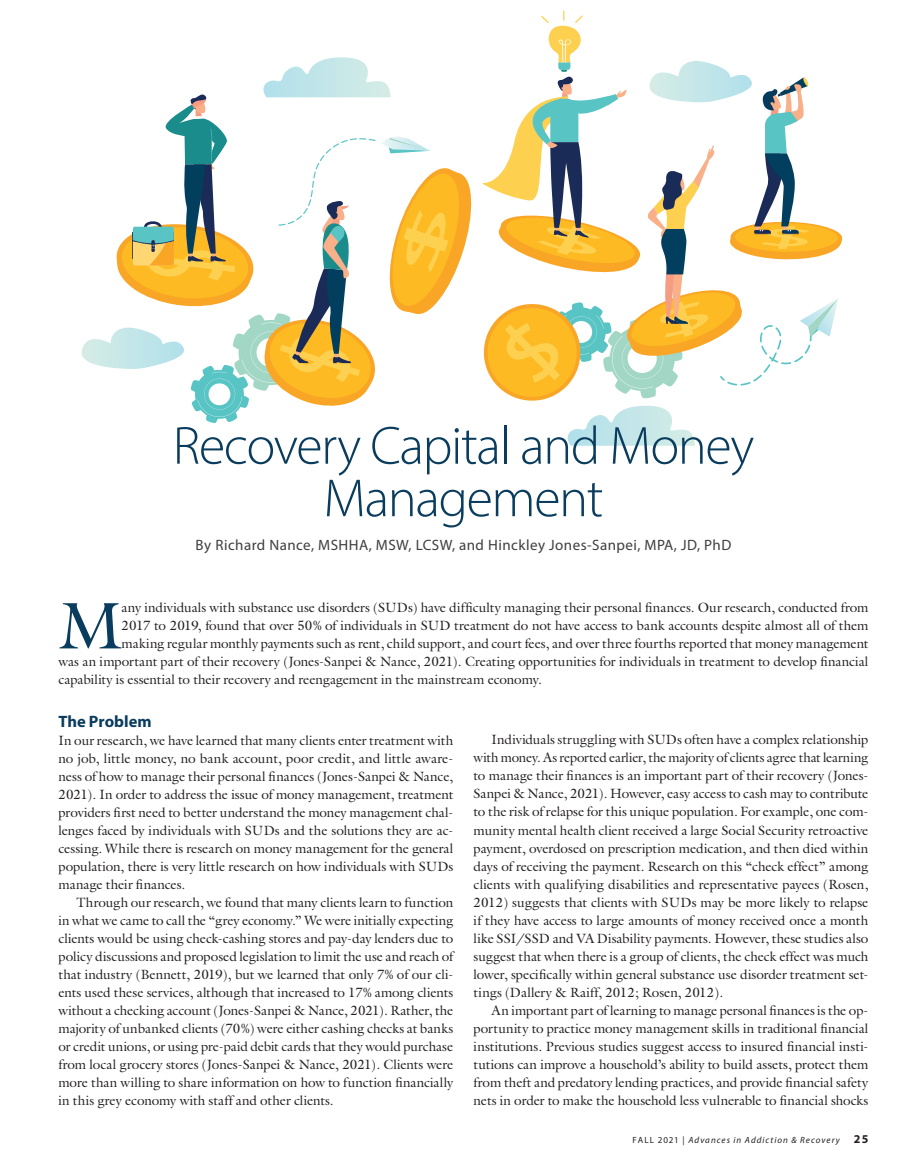
<style>
.page{position:relative;width:918px;height:1175px;background:#fff}
.page>*{position:absolute;margin:0;border:0;box-sizing:border-box;transform-origin:0 0}
.BODY-DropCap{font:66.45px "Galliard";color:#0a3c5e}
.ArticleHeadlines{font:300 54px/52.5px "Myriad Pro";letter-spacing:-.025em;color:#0a3c5e;text-align:center}
.BODYSubhead{font:700 16.5px "Myriad Pro";color:#0a3c5e}
.ArticleByline{font:15px "Myriad Pro";letter-spacing:.03em;color:#3e3e3f}
.BODY-DropCap-2{font:13.5px/18px "Galliard";letter-spacing:-.005em;color:#231f20;text-align:justify}
.t1{font:italic 9px "Myriad Pro";letter-spacing:.115em;color:#231f20}
.s1{font-style:normal}
.s2{font-weight:700;font-style:normal;font-size:12px}
</style>
<div class="page">
<svg style="left:82px;top:11px;width:760px;height:435px"></svg>
<p class="ArticleHeadlines" style="left:173px;top:419px;width:583px">Recovery Capital and Money<br>Management</p>
<p class="ArticleByline" style="left:196px;top:535px;width:537px">By Richard Nance, MSHHA, MSW, LCSW, and Hinckley Jones-Sanpei, MPA, JD, PhD</p>
<p class="BODY-DropCap" style="left:58px;top:584px;width:65px">M</p>
<p class="BODY-DropCap-2" style="left:122px;top:598px;width:748px">any individuals with substance use disorders (SUDs) have difficulty managing their personal finances. Our research, conducted from</p>
<p class="BODY-DropCap-2" style="left:122px;top:616px;width:748px">2017 to 2019, found that over 50% of individuals in SUD treatment do not have access to bank accounts despite almost all of them</p>
<p class="BODY-DropCap-2" style="left:122px;top:634px;width:748px">making regular monthly payments such as rent, child support, and court fees, and over three fourths reported that money management</p>
<p class="BODY-DropCap-2" style="left:58px;top:652px;width:811px">was an important part of their recovery (Jones-Sanpei &amp; Nance, 2021). Creating opportunities for individuals in treatment to develop financial</p>
<p class="BODY-DropCap-2" style="left:58px;top:670px;width:485px">capability is essential to their recovery and reengagement in the mainstream economy.</p>
<p class="BODYSubhead" style="left:58px;top:710px;width:95px">The Problem</p>
<p class="BODY-DropCap-2" style="left:58px;top:731px;width:396px">In our research, we have learned that many clients enter treatment with no job, little money, no bank account, poor credit, and little aware&shy;ness of how to manage their personal finances (Jones-Sanpei &amp; Nance, 2021). In order to address the issue of money management, treatment providers first need to better understand the money management chal&shy;lenges faced by individuals with SUDs and the solutions they are ac&shy;cessing. While there is research on money management for the general population, there is very little research on how individuals with SUDs manage their finances.</p>
<p class="BODY-DropCap-2" style="left:58px;top:893px;width:396px;text-indent:18px">Through our research, we found that many clients learn to function in what we came to call the “grey economy.” We were initially expecting clients would be using check-cashing stores and pay-day lenders due to policy discussions and proposed legislation to limit the use and reach of that industry (Bennett, 2019), but we learned that only 7% of our cli&shy;ents used these services, although that increased to 17% among clients without a checking account (Jones-Sanpei &amp; Nance, 2021). Rather, the majority of unbanked clients (70%) were either cashing checks at banks or credit unions, or using pre-paid debit cards that they would purchase from local grocery stores (Jones-Sanpei &amp; Nance, 2021). Clients were more than willing to share information on how to function financially in this grey economy with staff and other clients.</p>
<p class="BODY-DropCap-2" style="left:474px;top:730px;width:396px;text-indent:18px">Individuals struggling with SUDs often have a complex relationship with money. As reported earlier, the majority of clients agree that learning to manage their finances is an important part of their recovery (Jones-Sanpei &amp; Nance, 2021). However, easy access to cash may to contribute to the risk of relapse for this unique population. For example, one com&shy;munity mental health client received a large Social Security retroactive payment, overdosed on prescription medication, and then died within days of receiving the payment. Research on this “check effect” among clients with qualifying disabilities and representative payees (Rosen, 2012) suggests that clients with SUDs may be more likely to relapse if they have access to large amounts of money received once a month like SSI/SSD and VA Disability payments. However, these studies also suggest that when there is a group of clients, the check effect was much lower, specifically within general substance use disorder treatment set&shy;tings (Dallery &amp; Raiff, 2012; Rosen, 2012).</p>
<p class="BODY-DropCap-2" style="left:474px;top:1000px;width:396px;text-indent:18px">An important part of learning to manage personal finances is the op&shy;portunity to practice money management skills in traditional financial institutions. Previous studies suggest access to insured financial insti&shy;tutions can improve a household’s ability to build assets, protect them from theft and predatory lending practices, and provide financial safety nets in order to make the household less vulnerable to financial shocks</p>
<p class="t1" style="left:633px;top:1134px;width:237px"><span class="s1">FALL 2021 |</span> Advances in Addiction &amp; Recovery <span class="s2">25</span></p>
</div>
